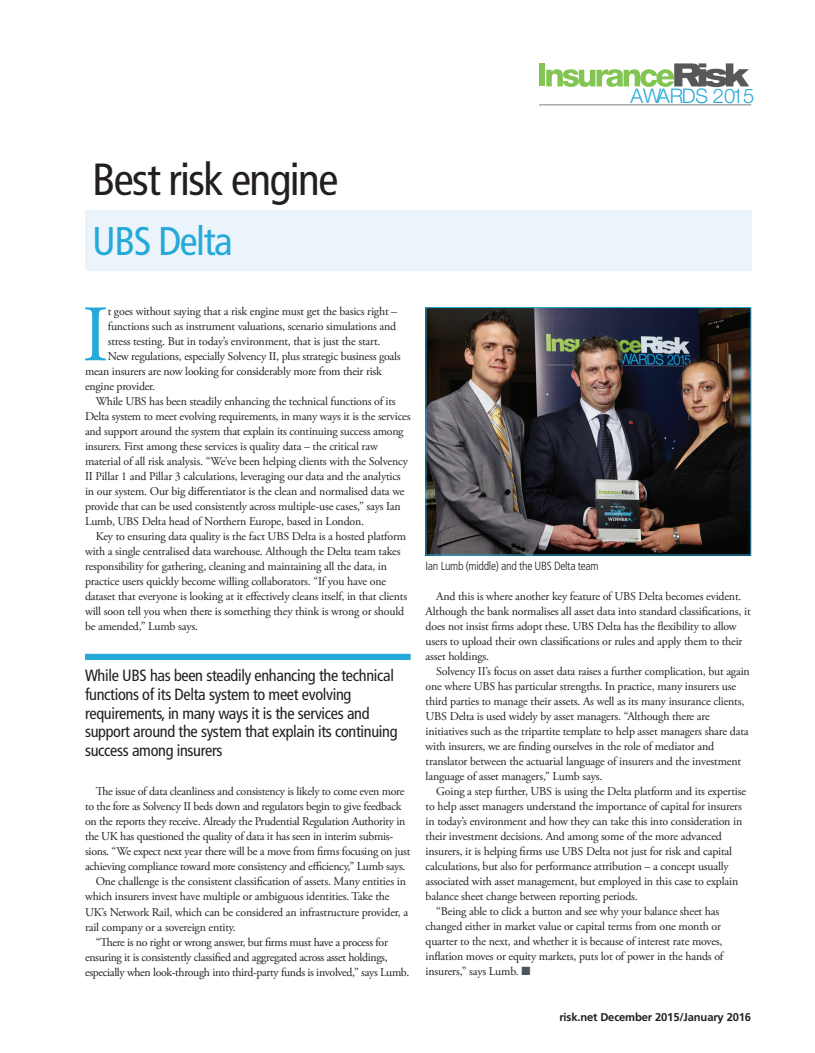
<style>
.page{position:relative;width:815px;height:1053px;background:#fff}
.page>*{position:absolute;margin:0;border:0;box-sizing:border-box;transform-origin:0 0}
.t1{font:79.75px "Adobe Garamond Pro";color:#24a9d8}
.t2{font:condensed 45px "Frutiger LT Std";letter-spacing:-.035em;color:#231f20}
.t3{font:condensed 40px "Frutiger LT Std";letter-spacing:-.035em;color:#24a9d8}
.t4{font:300 20.12px "Helvetica Neue LT Pro";color:#24a9d8}
.t5{font:condensed 16.25px/18.8px "Frutiger LT Std";letter-spacing:-.02em;color:#231f20}
.t6{font:11.88px/15px "Adobe Garamond Pro";letter-spacing:-.015em;color:#231f20}
.t7{font:300 condensed 11.88px "Frutiger LT Std";letter-spacing:-.025em;color:#231f20}
.t8{font:700 11.25px "Frutiger LT Std";letter-spacing:-.015em;color:#231f20}
.s1{color:#4d545a}
</style>
<div class="page">
<div style="left:539px;top:63px;width:6px;height:23px;background:#83c553"></div>
<svg style="left:546px;top:63px;width:203px;height:24px"></svg>
<hr style="left:539px;top:105px;width:212px;height:1px;background:#808285">
<div style="left:85px;top:210px;width:666px;height:60px;background:#eaf4fa"></div>
<img style="left:428px;top:309px;width:321px;height:244px">
<div style="left:426px;top:307px;width:325px;height:248px;border:1px solid #24a9d8"></div>
<div style="left:85px;top:653px;width:326px;height:7px;background:#24a9d8"></div>
<h3 class="t4" style="left:631px;top:83px;width:125px">AWARDS 2015</h3>
<h2 class="t2" style="left:92px;top:153px;width:248px">Best risk engine</h2>
<h3 class="t3" style="left:92px;top:218px;width:142px">UBS Delta</h3>
<h1 class="t1" style="left:82px;top:287px;width:28px">I</h1>
<p class="t6" style="left:108px;top:304px;width:291px">t goes without saying that a risk engine must get the basics right –</p>
<p class="t6" style="left:108px;top:319px;width:290px">functions such as instrument valuations, scenario simulations and</p>
<p class="t6" style="left:108px;top:334px;width:274px">stress testing. But in today’s environment, that is just the start.</p>
<p class="t6" style="left:108px;top:349px;width:294px">New regulations, especially Solvency II, plus strategic business goals</p>
<p class="t6" style="left:85px;top:364px;width:298px">mean insurers are now looking for considerably more from their risk</p>
<p class="t6" style="left:85px;top:379px;width:72px">engine provider.</p>
<p class="t6" style="left:96px;top:394px;width:302px">While UBS has been steadily enhancing the technical functions of its</p>
<p class="t6" style="left:85px;top:409px;width:327px">Delta system to meet evolving requirements, in many ways it is the services</p>
<p class="t6" style="left:85px;top:424px;width:320px">and support around the system that explain its continuing success among</p>
<p class="t6" style="left:85px;top:439px;width:294px">insurers. First among these services is quality data – the critical raw</p>
<p class="t6" style="left:85px;top:454px;width:324px">material of all risk analysis. “We’ve been helping clients with the Solvency</p>
<p class="t6" style="left:85px;top:469px;width:317px">II Pillar 1 and Pillar 3 calculations, leveraging our data and the analytics</p>
<p class="t6" style="left:85px;top:484px;width:321px">in our system. Our big differentiator is the clean and normalised data we</p>
<p class="t6" style="left:85px;top:499px;width:317px">provide that can be used consistently across multiple-use cases,” says Ian</p>
<p class="t6" style="left:85px;top:514px;width:281px">Lumb, UBS Delta head of Northern Europe, based in London.</p>
<p class="t6" style="left:96px;top:529px;width:312px">Key to ensuring data quality is the fact UBS Delta is a hosted platform</p>
<p class="t6" style="left:85px;top:544px;width:317px">with a single centralised data warehouse. Although the Delta team takes</p>
<p class="t6" style="left:85px;top:559px;width:304px">responsibility for gathering, cleaning and maintaining all the data, in</p>
<p class="t6" style="left:85px;top:574px;width:303px">practice users quickly become willing collaborators. “If you have one</p>
<p class="t6" style="left:85px;top:589px;width:324px">dataset that everyone is looking at it effectively cleans itself, in that clients</p>
<p class="t6" style="left:85px;top:604px;width:321px">will soon tell you when there is something they think is wrong or should</p>
<p class="t6" style="left:85px;top:619px;width:115px">be amended,” Lumb says.</p>
<h3 class="t5" style="left:85px;top:666px;width:314px">While UBS has been steadily enhancing the technical functions of its Delta system to meet evolving requirements, in many ways it is the services and support around the system that explain its continuing success among insurers</h3>
<p class="t6" style="left:96px;top:784px;width:310px">The issue of data cleanliness and consistency is likely to come even more</p>
<p class="t6" style="left:85px;top:799px;width:318px">to the fore as Solvency II beds down and regulators begin to give feedback</p>
<p class="t6" style="left:85px;top:814px;width:322px">on the reports they receive. Already the Prudential Regulation Authority in</p>
<p class="t6" style="left:85px;top:829px;width:310px">the UK has questioned the quality of data it has seen in interim submis-</p>
<p class="t6" style="left:85px;top:844px;width:327px">sions. “We expect next year there will be a move from firms focusing on just</p>
<p class="t6" style="left:85px;top:859px;width:322px">achieving compliance toward more consistency and efficiency,” Lumb says.</p>
<p class="t6" style="left:96px;top:874px;width:312px">One challenge is the consistent classification of assets. Many entities in</p>
<p class="t6" style="left:85px;top:889px;width:306px">which insurers invest have multiple or ambiguous identities. Take the</p>
<p class="t6" style="left:85px;top:904px;width:325px">UK’s Network Rail, which can be considered an infrastructure provider, a</p>
<p class="t6" style="left:85px;top:919px;width:152px">rail company or a sovereign entity.</p>
<p class="t6" style="left:96px;top:934px;width:294px">“There is no right or wrong answer, but firms must have a process for</p>
<p class="t6" style="left:85px;top:949px;width:304px">ensuring it is consistently classified and aggregated across asset holdings,</p>
<p class="t6" style="left:85px;top:964px;width:326px">especially when look-through into third-party funds is involved,” says Lumb.</p>
<p class="t7" style="left:426px;top:559px;width:175px">Ian Lumb (middle) and the UBS Delta team</p>
<p class="t6" style="left:426px;top:589px;width:327px;text-indent:11px">And this is where another key feature of UBS Delta becomes evident.<br>Although the bank normalises all asset data into standard classifications, it does not insist firms adopt these. UBS Delta has the flexibility to allow users to upload their own classifications or rules and apply them to their asset holdings.</p>
<p class="t6" style="left:426px;top:664px;width:326px;text-indent:11px">Solvency II’s focus on asset data raises a further complication, but again one where UBS has particular strengths. In practice, many insurers use third parties to manage their assets. As well as its many insurance clients, UBS Delta is used widely by asset managers. “Although there are initiatives such as the tripartite template to help asset managers share data with insurers, we are finding ourselves in the role of mediator and translator between the actuarial language of insurers and the investment language of asset managers,” Lumb says.</p>
<p class="t6" style="left:436px;top:784px;width:311px">Going a step further, UBS is using the Delta platform and its expertise</p>
<p class="t6" style="left:426px;top:799px;width:318px">to help asset managers understand the importance of capital for insurers</p>
<p class="t6" style="left:426px;top:814px;width:318px">in today’s environment and how they can take this into consideration in</p>
<p class="t6" style="left:426px;top:829px;width:298px">their investment decisions. And among some of the more advanced</p>
<p class="t6" style="left:426px;top:844px;width:308px">insurers, it is helping firms use UBS Delta not just for risk and capital</p>
<p class="t6" style="left:426px;top:859px;width:305px">calculations, but also for performance attribution – a concept usually</p>
<p class="t6" style="left:426px;top:874px;width:314px">associated with asset management, but employed in this case to explain</p>
<p class="t6" style="left:426px;top:889px;width:214px">balance sheet change between reporting periods.</p>
<p class="t6" style="left:436px;top:904px;width:285px">“Being able to click a button and see why your balance sheet has</p>
<p class="t6" style="left:426px;top:919px;width:297px">changed either in market value or capital terms from one month or</p>
<p class="t6" style="left:426px;top:934px;width:298px">quarter to the next, and whether it is because of interest rate moves,</p>
<p class="t6" style="left:426px;top:949px;width:299px">inflation moves or equity markets, puts lot of power in the hands of</p>
<p class="t6" style="left:426px;top:964px;width:106px">insurers,” says Lumb. <span class="s1">■</span></p>
<p class="t8" style="left:559px;top:1009px;width:193px">risk.net December 2015/January 2016</p>
</div>
